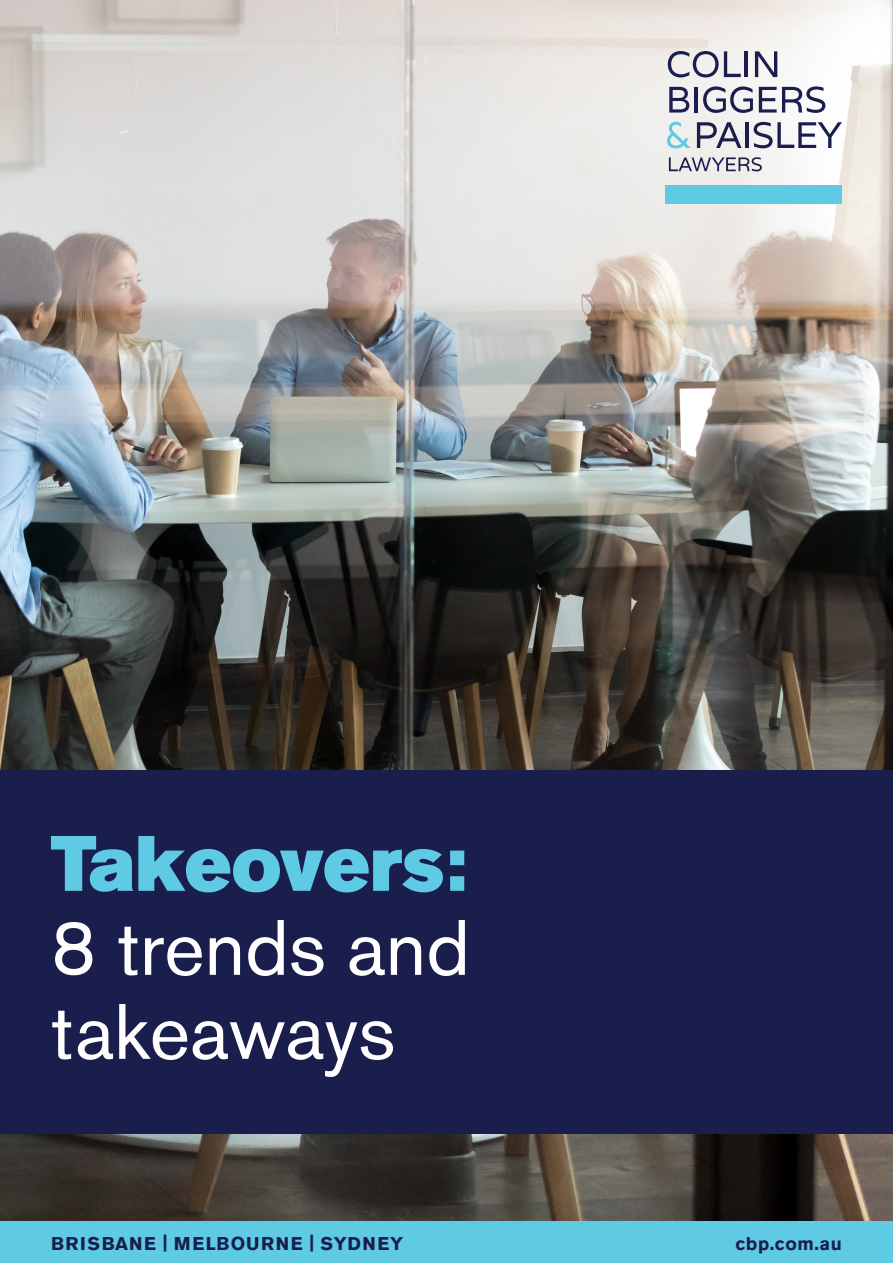
<style>
.page{position:relative;width:893px;height:1263px;background:#fff}
.page>*{position:absolute;margin:0;border:0;box-sizing:border-box;transform-origin:0 0}
.t1{font:77.7px "Akzidenz Grotesk Std";color:#fff}
.t2{font:77.7px "Akzidenz Grotesk Std Super";letter-spacing:-.005em;color:#5fcae3}
.t3{font:700 18.45px "Akzidenz Grotesk Std";letter-spacing:.085em;color:#191e4d}
.t4{font:700 18.45px "Akzidenz Grotesk Std";letter-spacing:.065em;color:#191e4d}
</style>
<div class="page">
<img style="left:0;top:1133px;width:893px;height:89px">
<img style="left:0;top:0;width:893px;height:770px">
<div style="left:0;top:770px;width:893px;height:363px;background:#191e4d"></div>
<div style="left:0;top:1222px;width:893px;height:41px;background:#5fcae3"></div>
<div style="left:666px;top:186px;width:176px;height:18px;background:#5fcae3"></div>
<svg style="left:668px;top:51px;width:73px;height:26px;background:#b4b3be"></svg>
<hr style="left:745px;top:51px;width:3px;height:26px;background:#191e4d">
<svg style="left:755px;top:51px;width:22px;height:26px"></svg>
<svg style="left:669px;top:87px;width:20px;height:26px"></svg>
<hr style="left:694px;top:87px;width:4px;height:26px;background:#191e4d">
<svg style="left:703px;top:86px;width:50px;height:27px"></svg>
<svg style="left:759px;top:86px;width:66px;height:27px"></svg>
<svg style="left:697px;top:122px;width:44px;height:26px"></svg>
<hr style="left:745px;top:122px;width:3px;height:26px;background:#191e4d">
<svg style="left:754px;top:122px;width:88px;height:26px"></svg>
<svg style="left:667px;top:122px;width:24px;height:26px"></svg>
<svg style="left:669px;top:157px;width:93px;height:14px"></svg>
<p class="t2" style="left:51px;top:818px;width:417px">Takeovers:</p>
<p class="t1" style="left:51px;top:901px;width:420px">8 trends and</p>
<p class="t1" style="left:51px;top:985px;width:346px">takeaways</p>
<p class="t3" style="left:51px;top:1232px;width:354px">BRISBANE | MELBOURNE | SYDNEY</p>
<p class="t4" style="left:735px;top:1232px;width:108px">cbp.com.au</p>
</div>
